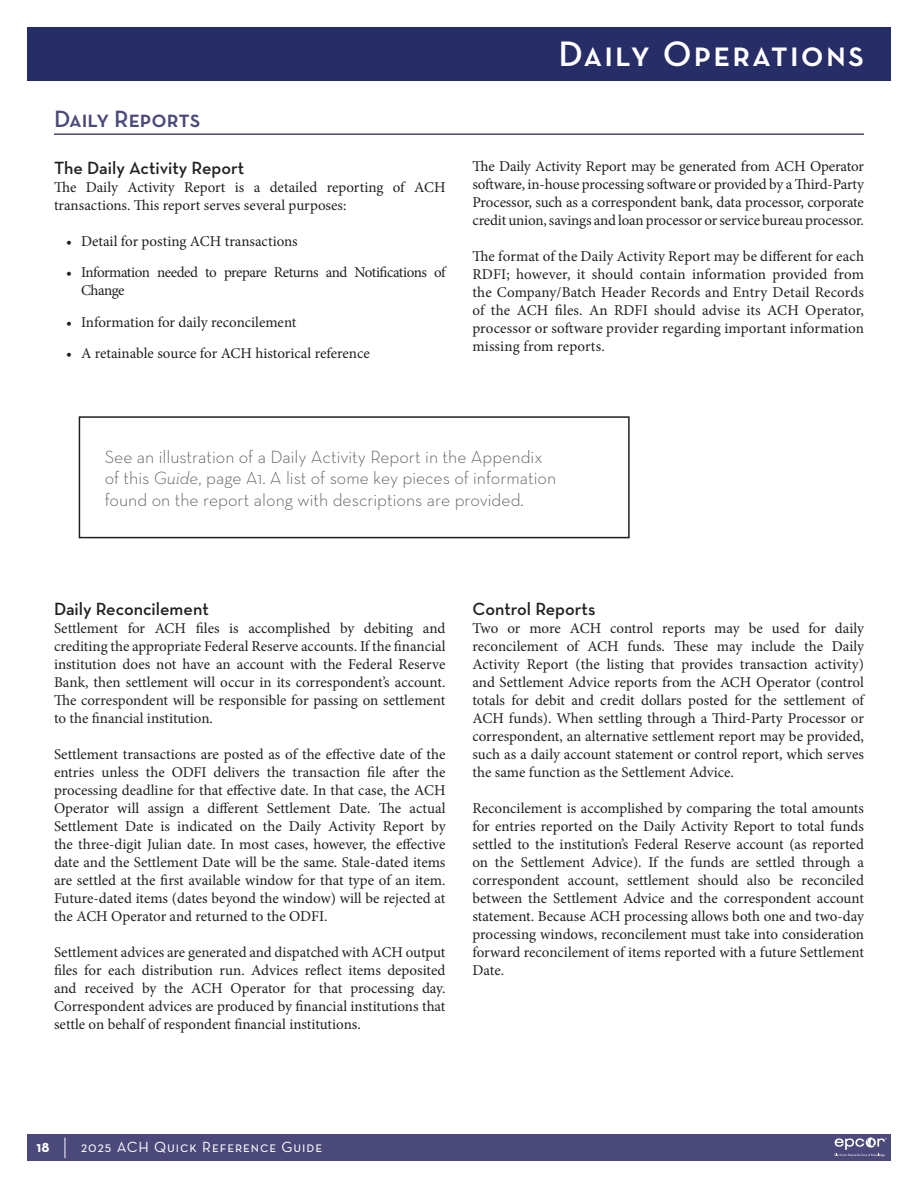
<style>
.page{position:relative;width:918px;height:1188px;background:#fff}
.page>*{position:absolute;margin:0;border:0;box-sizing:border-box;transform-origin:0 0}
.page_head_right{font:600 36px "Neutraface Text";letter-spacing:.06em;color:#fff}
.Section_Heads{font:600 24px "Neutraface Text";color:#4a497a}
.call_out_text{font:300 18px/21.6px "Neutraface Text";color:#58595b}
.Sub_Heads__in_paragraph{font:600 18px "Neutraface Text";letter-spacing:-.005em;color:#231f20}
.Main_Body_Copy{font:15px/18px "Minion Pro";letter-spacing:-.005em;color:#231f20;text-align:justify}
.Main_Body_Copy-2{font:15px/18px "Minion Pro";letter-spacing:-.035em;color:#231f20}
.t1{font:15px "Neutraface Text";letter-spacing:.06em;color:#fff}
.s1{font-style:italic}
.s2{font-weight:700}
.s3{font-weight:300;font-size:24px}
</style>
<div class="page">
<div style="left:27px;top:27px;width:864px;height:54px;background:#272d67"></div>
<div style="left:27px;top:1134px;width:864px;height:27px;background:#4a497a"></div>
<svg style="left:835px;top:1137px;width:52px;height:20px"></svg>
<hr style="left:54px;top:133px;width:810px;height:2px;background:#4a497a">
<div style="left:79px;top:416px;width:551px;height:122px;border:2px solid #231f20"></div>
<h1 class="Section_Heads" style="left:54px;top:104px;width:148px">Daily Reports</h1>
<h3 class="Sub_Heads__in_paragraph" style="left:54px;top:157px;width:192px">The Daily Activity Report</h3>
<p class="Main_Body_Copy" style="left:54px;top:178px;width:393px">The Daily Activity Report is a detailed reporting of ACH transactions. This report serves several purposes:</p>
<p class="Main_Body_Copy" style="left:66px;top:232px;width:233px">• Detail for posting ACH transactions</p>
<p class="Main_Body_Copy-2" style="left:81px;top:264px;width:366px;text-indent:-15px">• Information needed to prepare Returns and Notifications of<br>Change</p>
<p class="Main_Body_Copy" style="left:66px;top:313px;width:232px">• Information for daily reconcilement</p>
<p class="Main_Body_Copy" style="left:66px;top:345px;width:305px">• A retainable source for ACH historical reference</p>
<p class="page_head_right" style="left:559px;top:31px;width:307px">Daily Operations</p>
<p class="Main_Body_Copy" style="left:472px;top:157px;width:393px">The Daily Activity Report may be generated from ACH Operator software, in-house processing software or provided by a Third-Party Processor, such as a correspondent bank, data processor, corporate credit union, savings and loan processor or service bureau processor.</p>
<p class="Main_Body_Copy" style="left:472px;top:247px;width:393px">The format of the Daily Activity Report may be different for each RDFI; however, it should contain information provided from the Company/Batch Header Records and Entry Detail Records of the ACH files. An RDFI should advise its ACH Operator, processor or software provider regarding important information missing from reports.</p>
<p class="call_out_text" style="left:105px;top:446px;width:453px">See an illustration of a Daily Activity Report in the Appendix of this <span class="s1">Guide</span>, page A1. A list of some key pieces of information found on the report along with descriptions are provided.</p>
<h3 class="Sub_Heads__in_paragraph" style="left:54px;top:598px;width:156px">Daily Reconcilement</h3>
<p class="Main_Body_Copy" style="left:54px;top:619px;width:393px">Settlement for ACH files is accomplished by debiting and crediting the appropriate Federal Reserve accounts. If the financial institution does not have an account with the Federal Reserve Bank, then settlement will occur in its correspondent’s account.<br>The correspondent will be responsible for passing on settlement to the financial institution.</p>
<p class="Main_Body_Copy" style="left:54px;top:745px;width:393px">Settlement transactions are posted as of the effective date of the entries unless the ODFI delivers the transaction file after the processing deadline for that effective date. In that case, the ACH Operator will assign a different Settlement Date. The actual Settlement Date is indicated on the Daily Activity Report by the three-digit Julian date. In most cases, however, the effective date and the Settlement Date will be the same. Stale-dated items are settled at the first available window for that type of an item.<br>Future-dated items (dates beyond the window) will be rejected at the ACH Operator and returned to the ODFI.</p>
<p class="Main_Body_Copy" style="left:54px;top:943px;width:393px">Settlement advices are generated and dispatched with ACH output files for each distribution run. Advices reflect items deposited and received by the ACH Operator for that processing day.<br>Correspondent advices are produced by financial institutions that settle on behalf of respondent financial institutions.</p>
<h3 class="Sub_Heads__in_paragraph" style="left:472px;top:598px;width:125px">Control Reports</h3>
<p class="Main_Body_Copy" style="left:472px;top:619px;width:393px">Two or more ACH control reports may be used for daily reconcilement of ACH funds. These may include the Daily Activity Report (the listing that provides transaction activity) and Settlement Advice reports from the ACH Operator (control totals for debit and credit dollars posted for the settlement of ACH funds). When settling through a Third-Party Processor or correspondent, an alternative settlement report may be provided, such as a daily account statement or control report, which serves the same function as the Settlement Advice.</p>
<p class="Main_Body_Copy" style="left:472px;top:799px;width:393px">Reconcilement is accomplished by comparing the total amounts for entries reported on the Daily Activity Report to total funds settled to the institution’s Federal Reserve account (as reported on the Settlement Advice). If the funds are settled through a correspondent account, settlement should also be reconciled between the Settlement Advice and the correspondent account statement. Because ACH processing allows both one and two-day processing windows, reconcilement must take into consideration forward reconcilement of items reported with a future Settlement Date.</p>
<p class="t1" style="left:37px;top:1138px;width:287px"><span class="s2">18</span> <span class="s3">|</span> 2025 ACH Quick Reference Guide</p>
</div>
